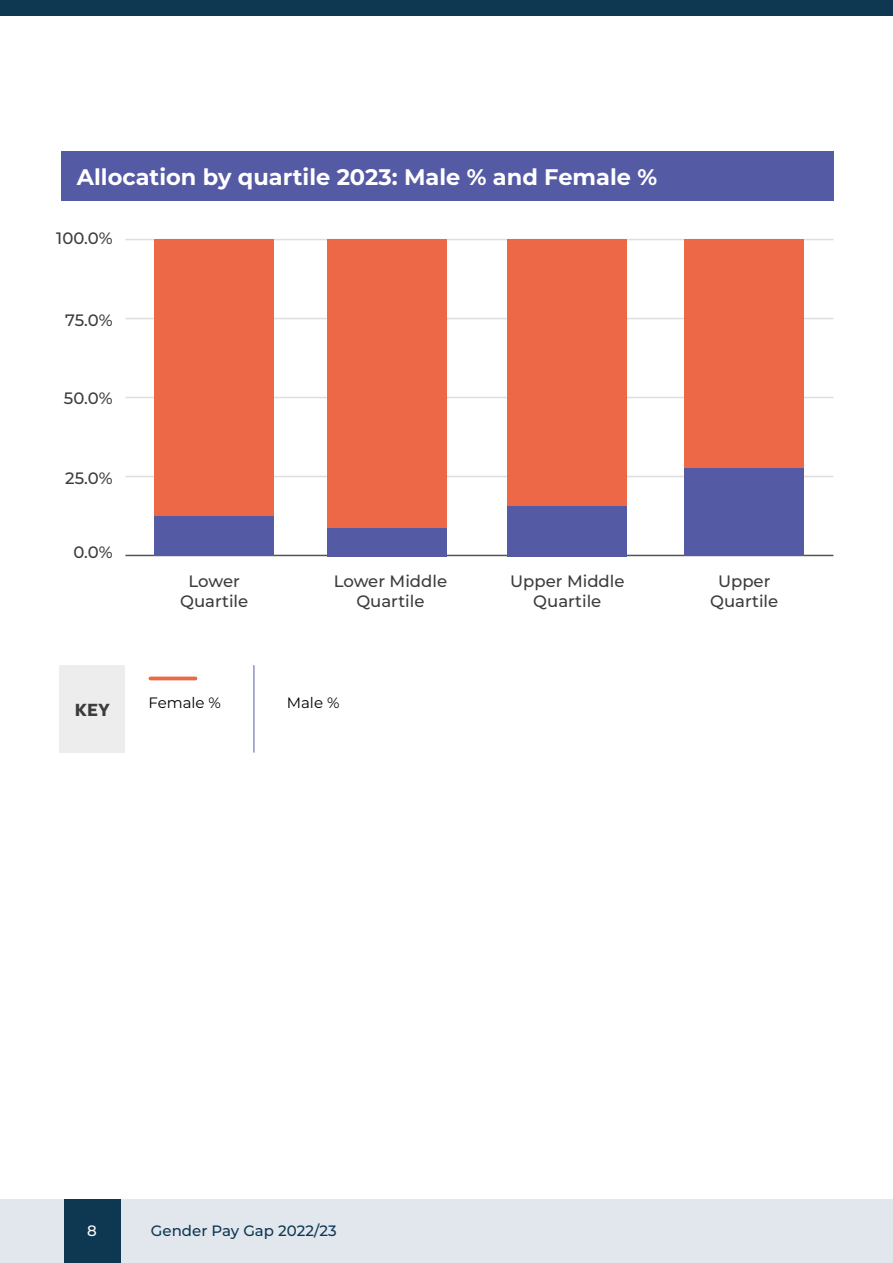
<style>
.page{position:relative;width:893px;height:1263px;background:#fff}
.page>*{position:absolute;margin:0;border:0;box-sizing:border-box;transform-origin:0 0}
.t1{font:700 22.5px "Montserrat";color:#fff}
.t2{font:700 19.5px "Freight Sans Pro";color:#3c3c3b}
.t3{font:500 16.5px/19.8px "Montserrat";color:#3c3c3b;text-align:center}
.t4{font:500 15px "Montserrat";color:#0e3851}
.t5{font:15px "Montserrat";color:#000}
.t6{font:500 15px "Montserrat";color:#fff}
</style>
<div class="page">
<div style="left:0;top:0;width:893px;height:16px;background:#0e3851"></div>
<div style="left:61px;top:151px;width:772px;height:50px;background:#555aa4"></div>
<hr style="left:125px;top:239px;width:708px;height:1px;background:#dedede">
<hr style="left:125px;top:318px;width:708px;height:1px;background:#dedede">
<hr style="left:125px;top:397px;width:708px;height:1px;background:#dedede">
<hr style="left:125px;top:476px;width:708px;height:1px;background:#dedede">
<hr style="left:125px;top:555px;width:708px;height:1px;background:#555454">
<div style="left:60px;top:665px;width:65px;height:87px;background:#ededed"></div>
<hr style="left:150px;top:677px;width:46px;height:3px;background:#ec6847">
<hr style="left:254px;top:665px;width:1px;height:87px;background:#555aa4">
<div style="left:155px;top:515px;width:119px;height:41px;background:#555aa4"></div>
<div style="left:155px;top:239px;width:119px;height:276px;background:#ec6847"></div>
<div style="left:327px;top:239px;width:119px;height:289px;background:#ec6847"></div>
<div style="left:508px;top:239px;width:119px;height:276px;background:#ec6847"></div>
<div style="left:685px;top:239px;width:119px;height:229px;background:#ec6847"></div>
<div style="left:327px;top:528px;width:119px;height:28px;background:#555aa4"></div>
<div style="left:508px;top:506px;width:119px;height:50px;background:#555aa4"></div>
<div style="left:685px;top:468px;width:119px;height:88px;background:#555aa4"></div>
<div style="left:0;top:1199px;width:893px;height:64px;background:#e2e7ee"></div>
<div style="left:64px;top:1199px;width:56px;height:64px;background:#0e3851"></div>
<h1 class="t1" style="left:77px;top:162px;width:582px">Allocation by quartile 2023: Male % and Female %</h1>
<p class="t3" style="left:56px;top:228px;width:58px">100.0%</p>
<p class="t3" style="left:65px;top:309px;width:49px">75.0%</p>
<p class="t3" style="left:64px;top:388px;width:50px">50.0%</p>
<p class="t3" style="left:65px;top:468px;width:49px">25.0%</p>
<p class="t3" style="left:73px;top:542px;width:41px">0.0%</p>
<p class="t2" style="left:75px;top:696px;width:37px">KEY</p>
<p class="t3" style="left:334px;top:570px;width:115px">Lower Middle<br>Quartile</p>
<p class="t3" style="left:510px;top:570px;width:116px">Upper Middle<br>Quartile</p>
<p class="t3" style="left:180px;top:570px;width:70px">Lower<br>Quartile</p>
<p class="t3" style="left:710px;top:570px;width:70px">Upper<br>Quartile</p>
<p class="t5" style="left:149px;top:692px;width:74px">Female %</p>
<p class="t5" style="left:287px;top:692px;width:54px">Male %</p>
<p class="t6" style="left:87px;top:1221px;width:11px">8</p>
<p class="t4" style="left:151px;top:1221px;width:187px">Gender Pay Gap 2022/23</p>
</div>
